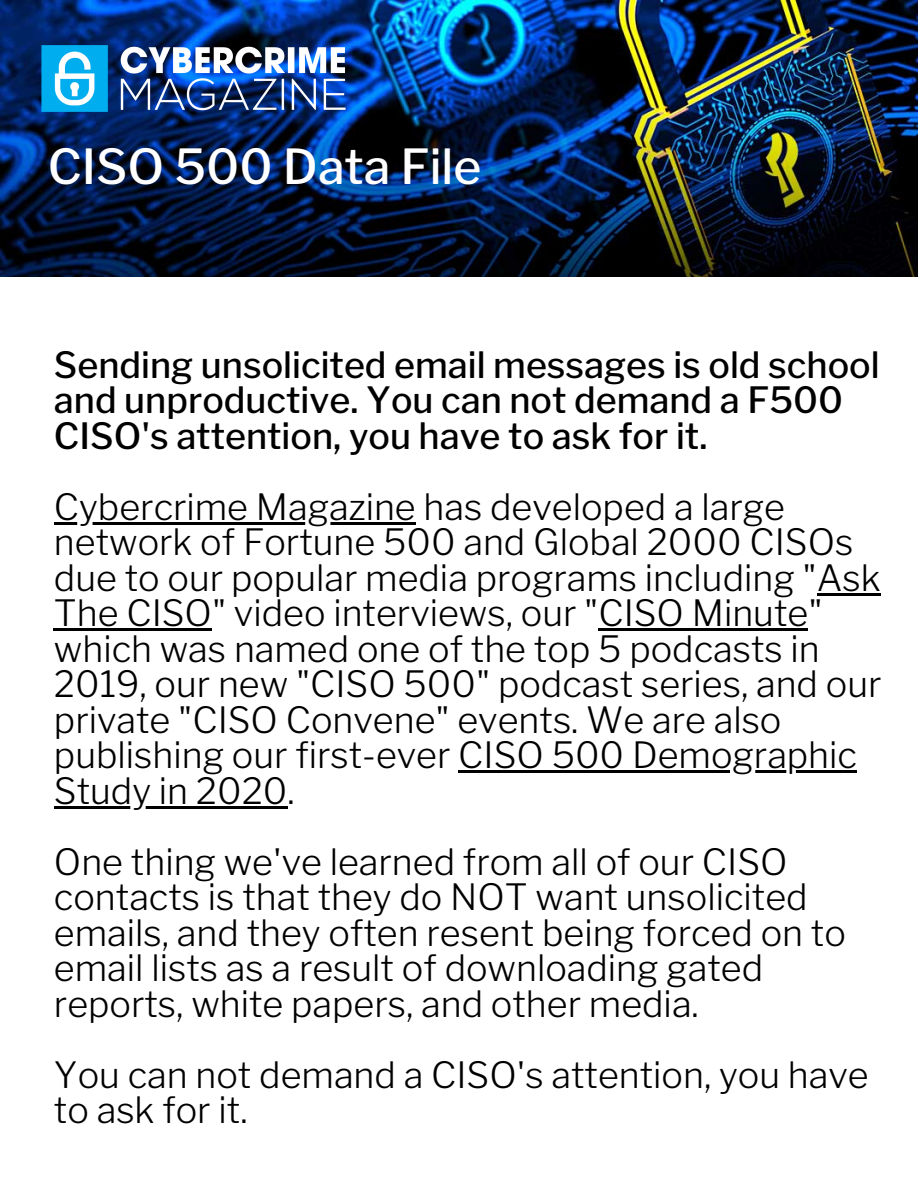
<style>
.page{position:relative;width:918px;height:1188px;background:#fff}
.page>*{position:absolute;margin:0;border:0;box-sizing:border-box;transform-origin:0 0}
.t1{font:500 48px "Libre Franklin";color:#fff}
.t2{font:300 36px/35.5px "Libre Franklin";color:#000}
.t3{font:500 36px/35.5px "Libre Franklin";color:#000}
</style>
<div class="page">
<img style="left:0;top:0;width:918px;height:277px">
<img style="left:30px;top:35px;width:327px;height:87px">
<hr style="left:54px;top:522px;width:362px;height:3px;background:#000">
<hr style="left:817px;top:593px;width:64px;height:3px;background:#000">
<hr style="left:54px;top:628px;width:158px;height:3px;background:#000">
<hr style="left:598px;top:628px;width:210px;height:3px;background:#000">
<hr style="left:458px;top:770px;width:399px;height:3px;background:#000">
<hr style="left:54px;top:806px;width:233px;height:3px;background:#000">
<h1 class="t1" style="left:48px;top:138px;width:435px">CISO 500 Data File</h1>
<p class="t3" style="left:54px;top:347px;width:827px">Sending unsolicited email messages is old school and unproductive. You can not demand a F500<br>CISO's attention, you have to ask for it.</p>
<p class="t2" style="left:54px;top:489px;width:829px">Cybercrime Magazine has developed a large network of Fortune 500 and Global 2000 CISOs due to our popular media programs including "Ask The CISO" video interviews, our "CISO Minute" which was named one of the top 5 podcasts in 2019, our new "CISO 500" podcast series, and our private "CISO Convene" events. We are also publishing our first-ever CISO 500 Demographic Study in 2020.</p>
<p class="t2" style="left:54px;top:844px;width:794px">One thing we've learned from all of our CISO contacts is that they do NOT want unsolicited emails, and they often resent being forced on to email lists as a result of downloading gated reports, white papers, and other media.</p>
<p class="t2" style="left:54px;top:1057px;width:816px">You can not demand a CISO's attention, you have to ask for it.</p>
</div>
